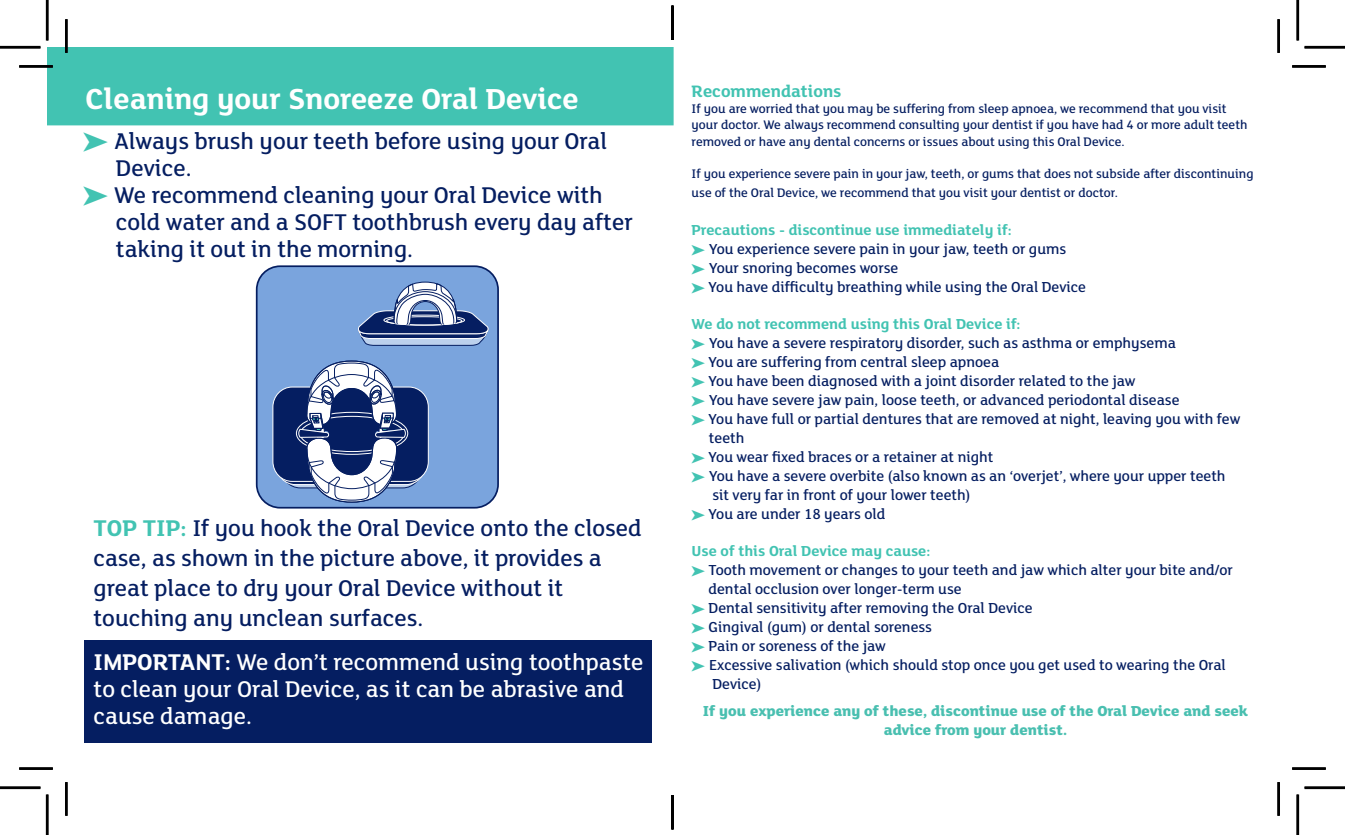
<style>
.page{position:relative;width:1345px;height:835px;background:#fff}
.page>*{position:absolute;margin:0;border:0;box-sizing:border-box;transform-origin:0 0}
.t1{font:700 31.5px "FS Lola";color:#fff}
.t2{font:500 24.75px/27px "FS Lola";color:#051e61}
.t3{font:500 24.75px/27px "FS Lola";color:#fff}
.t4{font:700 18px "FS Lola";color:#42c3b2}
.t5{font:500 15.75px/18.9px "FS Lola";color:#051e61}
.t6{font:700 15.75px "FS Lola";color:#42c3b2}
.t7{font:800 15.75px/18.9px "FS Lola";color:#49bfb0;text-align:center}
.t8{font:500 13.5px/16.2px "FS Lola";color:#051e61}
.s1{font-weight:700;color:#42c3b2}
.s2{font-weight:700}
</style>
<div class="page">
<div style="left:47px;top:47px;width:625px;height:77px;background:#42c3b2"></div>
<div style="left:47px;top:47px;width:626px;height:78px;border:2px solid #42c3b2"></div>
<svg style="left:256px;top:265px;width:243px;height:243px;background:#779dd3"></svg>
<div style="left:273px;top:387px;width:155px;height:94px;background:#051e61;border-radius:20px"></div>
<svg style="left:298px;top:265px;width:190px;height:243px"></svg>
<div style="left:84px;top:640px;width:568px;height:102px;background:#051e61"></div>
<hr style="left:19px;top:65px;width:34px;height:3px;background:#000">
<hr style="left:1292px;top:65px;width:33px;height:3px;background:#000">
<hr style="left:19px;top:767px;width:34px;height:2px;background:#000">
<hr style="left:1292px;top:767px;width:33px;height:2px;background:#000">
<hr style="left:65px;top:19px;width:3px;height:34px;background:#000">
<hr style="left:65px;top:781px;width:3px;height:34px;background:#000">
<hr style="left:1277px;top:19px;width:3px;height:34px;background:#000">
<hr style="left:1277px;top:781px;width:3px;height:34px;background:#000">
<hr style="left:0;top:46px;width:41px;height:3px;background:#000">
<hr style="left:1304px;top:46px;width:41px;height:3px;background:#000">
<hr style="left:0;top:786px;width:41px;height:2px;background:#000">
<hr style="left:1304px;top:786px;width:41px;height:2px;background:#000">
<hr style="left:46px;top:0;width:3px;height:41px;background:#000">
<hr style="left:46px;top:794px;width:3px;height:40px;background:#000">
<hr style="left:1296px;top:0;width:3px;height:41px;background:#000">
<hr style="left:1296px;top:794px;width:3px;height:40px;background:#000">
<hr style="left:671px;top:6px;width:3px;height:33px;background:#000">
<hr style="left:671px;top:795px;width:3px;height:34px;background:#000">
<h1 class="t1" style="left:86px;top:87px;width:495px">Cleaning your Snoreeze Oral Device</h1>
<h2 class="t2" style="left:114px;top:129px;width:520px">Always brush your teeth before using your Oral Device.<br>We recommend cleaning your Oral Device with cold water and a SOFT toothbrush every day after taking it out in the morning.</h2>
<h2 class="t2" style="left:93px;top:515px;width:550px;line-height:29.7px"><span class="s1">TOP TIP:</span> If you hook the Oral Device onto the closed case, as shown in the picture above, it provides a great place to dry your Oral Device without it touching any unclean surfaces.</h2>
<h2 class="t3" style="left:94px;top:650px;width:551px"><span class="s2">IMPORTANT:</span> We don’t recommend using toothpaste to clean your Oral Device, as it can be abrasive and cause damage.</h2>
<p class="t4" style="left:691px;top:84px;width:151px">Recommendations</p>
<p class="t8" style="left:691px;top:102px;width:557px">If you are worried that you may be suffering from sleep apnoea, we recommend that you visit your doctor. We always recommend consulting your dentist if you have had 4 or more adult teeth removed or have any dental concerns or issues about using this Oral Device.</p>
<p class="t8" style="left:691px;top:165px;width:563px;line-height:18.9px">If you experience severe pain in your jaw, teeth, or gums that does not subside after discontinuing use of the Oral Device, we recommend that you visit your dentist or doctor.</p>
<p class="t6" style="left:691px;top:224px;width:321px">Precautions - discontinue use immediately if:</p>
<p class="t5" style="left:708px;top:240px;width:379px">You experience severe pain in your jaw, teeth or gums<br>Your snoring becomes worse<br>You have difficulty breathing while using the Oral Device</p>
<p class="t6" style="left:691px;top:318px;width:330px">We do not recommend using this Oral Device if:</p>
<p class="t5" style="left:708px;top:335px;width:533px">You have a severe respiratory disorder, such as asthma or emphysema<br>You are suffering from central sleep apnoea<br>You have been diagnosed with a joint disorder related to the jaw<br>You have severe jaw pain, loose teeth, or advanced periodontal disease<br>You have full or partial dentures that are removed at night, leaving you with few teeth<br>You wear fixed braces or a retainer at night<br>You have a severe overbite (also known as an ‘overjet’, where your upper teeth sit very far in front of your lower teeth)<br>You are under 18 years old</p>
<p class="t6" style="left:691px;top:545px;width:240px">Use of this Oral Device may cause:</p>
<p class="t5" style="left:708px;top:562px;width:526px">Tooth movement or changes to your teeth and jaw which alter your bite and/or dental occlusion over longer-term use<br>Dental sensitivity after removing the Oral Device<br>Gingival (gum) or dental soreness<br>Pain or soreness of the jaw<br>Excessive salivation (which should stop once you get used to wearing the Oral Device)</p>
<p class="t7" style="left:703px;top:702px;width:547px">If you experience any of these, discontinue use of the Oral Device and seek advice from your dentist.</p>
</div>
